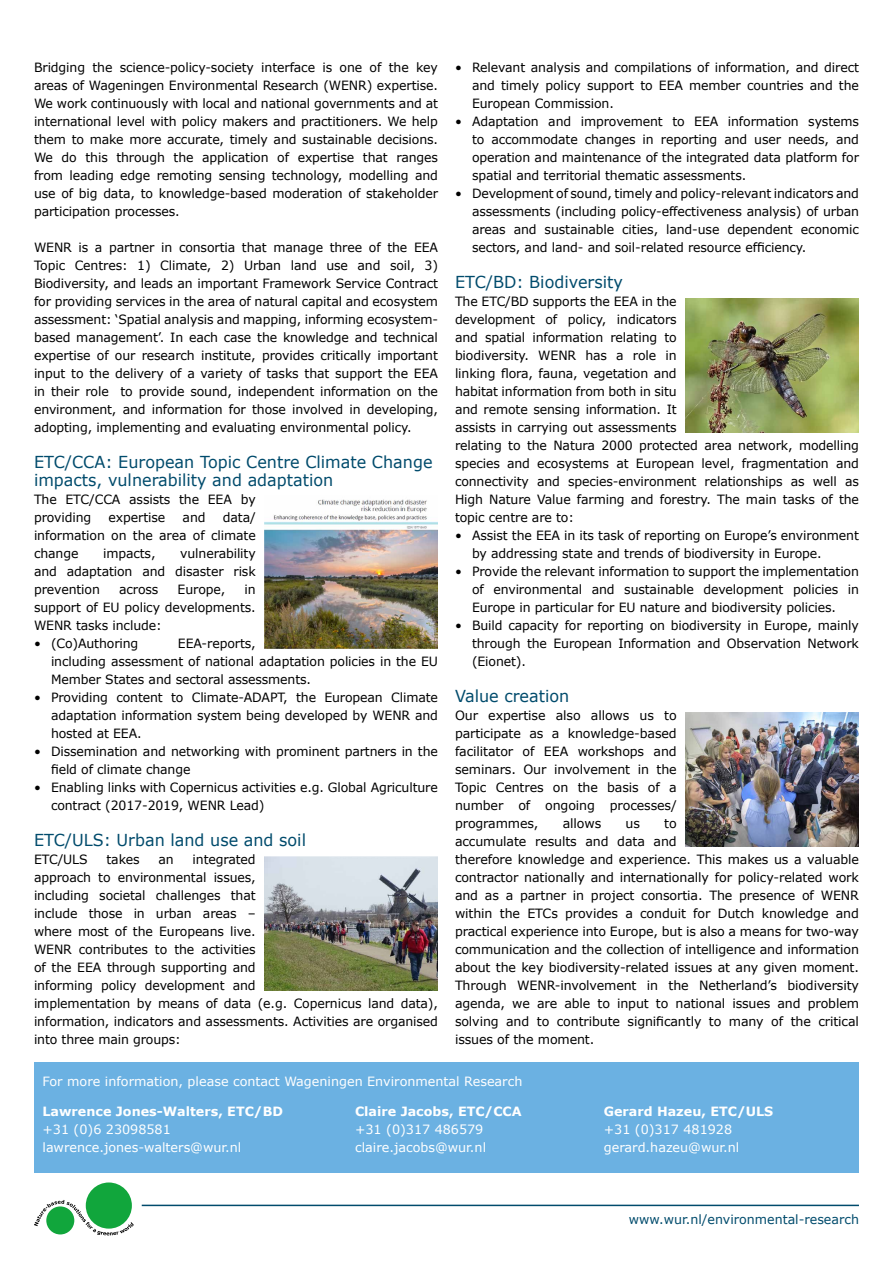
<style>
.page{position:relative;width:893px;height:1263px;background:#fff}
.page>*{position:absolute;margin:0;border:0;box-sizing:border-box;transform-origin:0 0}
.t1{font:16.5px/18px "Verdana";color:#004b6c}
.t2{font:12.75px/18px "Verdana";letter-spacing:-.01em;color:#000;text-align:justify}
.t3{font:12.75px/18px "Verdana";color:#fff}
.t4{font:700 12.75px "Verdana";color:#fff}
.t5{font:12.75px "Verdana";color:#004b6c}
</style>
<div class="page">
<div style="left:34px;top:1062px;width:825px;height:110px;background:#6bb1e2"></div>
<img style="left:264px;top:499px;width:174px;height:149px">
<img style="left:264px;top:857px;width:174px;height:133px">
<img style="left:685px;top:299px;width:174px;height:133px">
<img style="left:685px;top:713px;width:174px;height:133px">
<hr style="left:142px;top:1205px;width:717px;height:1px;background:#004b6c">
<div style="left:86px;top:1182px;width:46px;height:46px;background:#11a63c;border-radius:50%"></div>
<svg style="left:34px;top:1200px;width:100px;height:35px"></svg>
<p class="t2" style="left:34px;top:59px;width:406px">Bridging the science-policy-society interface is one of the key areas of Wageningen Environmental Research (WENR) expertise.<br>We work continuously with local and national governments and at international level with policy makers and practitioners. We help them to make more accurate, timely and sustainable decisions.<br>We do this through the application of expertise that ranges from leading edge remoting sensing technology, modelling and use of big data, to knowledge-based moderation of stakeholder participation processes.</p>
<p class="t2" style="left:34px;top:239px;width:406px">WENR is a partner in consortia that manage three of the EEA Topic Centres: 1) Climate, 2) Urban land use and soil, 3)<br>Biodiversity, and leads an important Framework Service Contract for providing services in the area of natural capital and ecosystem assessment: ‘Spatial analysis and mapping, informing ecosystem&shy;based management’. In each case the knowledge and technical expertise of our research institute, provides critically important input to the delivery of a variety of tasks that support the EEA in their role to provide sound, independent information on the environment, and information for those involved in developing, adopting, implementing and evaluating environmental policy.</p>
<p class="t1" style="left:34px;top:453px;width:400px">ETC/CCA: European Topic Centre Climate Change impacts, vulnerability and adaptation</p>
<p class="t2" style="left:34px;top:491px;width:223px">The ETC/CCA assists the EEA by providing</p>
<p class="t2" style="left:34px;top:509px;width:223px;text-indent:189px">data/ information on the area of climate change</p>
<p class="t2" style="left:109px;top:509px;width:58px">expertise</p>
<p class="t2" style="left:183px;top:509px;width:24px">and</p>
<p class="t2" style="left:34px;top:545px;width:223px;text-indent:146px">vulnerability and adaptation and disaster risk prevention</p>
<p class="t2" style="left:103px;top:545px;width:54px">impacts,</p>
<p class="t2" style="left:34px;top:581px;width:223px;text-indent:211px">in support of EU policy developments.<br>WENR tasks include:</p>
<p class="t2" style="left:34px;top:635px;width:106px">• (Co)Authoring</p>
<p class="t2" style="left:119px;top:581px;width:41px">across</p>
<p class="t2" style="left:178px;top:581px;width:49px">Europe,</p>
<p class="t2" style="left:51px;top:635px;width:388px;text-align:left;text-indent:127px">EEA-reports,<br>including assessment of national adaptation policies in the EU<br>Member States and sectoral assessments.</p>
<p class="t2" style="left:51px;top:689px;width:388px;text-indent:-17px">• Providing content to Climate-ADAPT, the European Climate adaptation information system being developed by WENR and hosted at EEA.</p>
<p class="t2" style="left:51px;top:743px;width:388px;text-indent:-17px">• Dissemination and networking with prominent partners in the field of climate change</p>
<p class="t2" style="left:51px;top:779px;width:388px;text-indent:-17px">• Enabling links with Copernicus activities e.g. Global Agriculture contract (2017-2019, WENR Lead)</p>
<p class="t1" style="left:34px;top:831px;width:274px">ETC/ULS: Urban land use and soil</p>
<p class="t2" style="left:34px;top:851px;width:55px">ETC/ULS</p>
<p class="t2" style="left:106px;top:851px;width:35px">takes</p>
<p class="t2" style="left:158px;top:851px;width:17px">an</p>
<p class="t2" style="left:34px;top:851px;width:406px;text-align:left;text-indent:159px">integrated<br>approach to environmental issues,<br>including societal challenges that<br>include those in urban areas –<br>where most of the Europeans live.<br>WENR contributes to the activities<br>of the EEA through supporting and<br>informing policy development and<br>implementation by means of data (e.g. Copernicus land data), information, indicators and assessments. Activities are organised into three main groups:</p>
<p class="t2" style="left:472px;top:59px;width:388px;text-indent:-17px">• Relevant analysis and compilations of information, and direct and timely policy support to EEA member countries and the European Commission.</p>
<p class="t2" style="left:472px;top:113px;width:389px;text-indent:-17px">• Adaptation and improvement to EEA information systems to accommodate changes in reporting and user needs, and operation and maintenance of the integrated data platform for spatial and territorial thematic assessments.</p>
<p class="t2" style="left:472px;top:185px;width:388px;text-indent:-17px">• Development of sound, timely and policy-relevant indicators and assessments (including policy-effectiveness analysis) of urban areas and sustainable cities, land-use dependent economic sectors, and land- and soil-related resource efficiency.</p>
<p class="t1" style="left:455px;top:273px;width:169px">ETC/BD: Biodiversity</p>
<p class="t2" style="left:455px;top:293px;width:406px;text-align:left">The ETC/BD supports the EEA in the<br>development of policy, indicators<br>and spatial information relating to<br>biodiversity. WENR has a role in<br>linking flora, fauna, vegetation and<br>habitat information from both in situ<br>and remote sensing information. It<br>assists in carrying out assessments<br>relating to the Natura 2000 protected area network, modelling species and ecosystems at European level, fragmentation and connectivity and species-environment relationships as well as High Nature Value farming and forestry. The main tasks of the topic centre are to:</p>
<p class="t2" style="left:472px;top:527px;width:388px;text-indent:-17px">• Assist the EEA in its task of reporting on Europe’s environment by addressing state and trends of biodiversity in Europe.</p>
<p class="t2" style="left:472px;top:563px;width:388px;text-indent:-17px">• Provide the relevant information to support the implementation of environmental and sustainable development policies in Europe in particular for EU nature and biodiversity policies.</p>
<p class="t2" style="left:472px;top:617px;width:388px;text-indent:-17px">• Build capacity for reporting on biodiversity in Europe, mainly through the European Information and Observation Network (Eionet).</p>
<p class="t1" style="left:455px;top:687px;width:116px">Value creation</p>
<p class="t2" style="left:455px;top:707px;width:223px">Our expertise also allows us to participate as a knowledge-based facilitator of EEA workshops and seminars. Our involvement in the Topic Centres on the basis of a number of ongoing processes/ programmes,</p>
<p class="t2" style="left:563px;top:815px;width:40px">allows</p>
<p class="t2" style="left:625px;top:815px;width:16px">us</p>
<p class="t2" style="left:455px;top:815px;width:406px;text-align:left;text-indent:209px">to<br>accumulate results and data and<br>therefore knowledge and experience. This makes us a valuable contractor nationally and internationally for policy-related work and as a partner in project consortia. The presence of WENR within the ETCs provides a conduit for Dutch knowledge and practical experience into Europe, but is also a means for two-way communication and the collection of intelligence and information about the key biodiversity-related issues at any given moment.<br>Through WENR-involvement in the Netherland’s biodiversity agenda, we are able to input to national issues and problem solving and to contribute significantly to many of the critical issues of the moment.</p>
<p class="t3" style="left:43px;top:1073px;width:481px">For more information, please contact Wageningen Environmental Research</p>
<p class="t4" style="left:43px;top:1103px;width:242px">Lawrence Jones-Walters, ETC/BD</p>
<p class="t3" style="left:43px;top:1121px;width:200px">+31 (0)6 23098581 lawrence.jones-walters@wur.nl</p>
<p class="t4" style="left:355px;top:1103px;width:168px">Claire Jacobs, ETC/CCA</p>
<p class="t3" style="left:355px;top:1121px;width:133px">+31 (0)317 486579 claire.jacobs@wur.nl</p>
<p class="t4" style="left:604px;top:1103px;width:171px">Gerard Hazeu, ETC/ULS</p>
<p class="t3" style="left:604px;top:1121px;width:137px">+31 (0)317 481928 gerard.hazeu@wur.nl</p>
<p class="t5" style="left:629px;top:1211px;width:232px">www.wur.nl/environmental-research</p>
</div>
